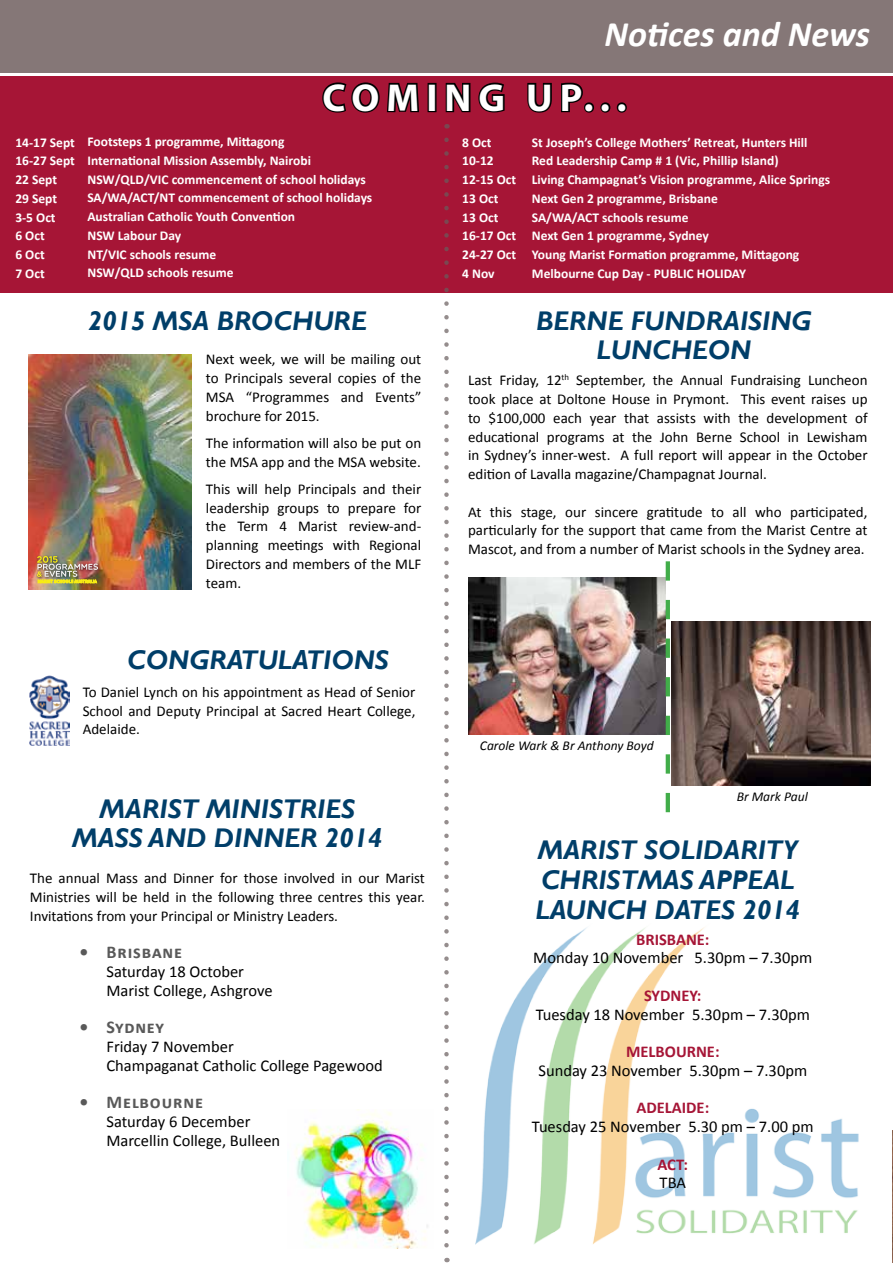
<style>
.page{position:relative;width:893px;height:1263px;background:#fff}
.page>*{position:absolute;margin:0;border:0;box-sizing:border-box;transform-origin:0 0}
.t1{font:700 39px "Myriad Pro";letter-spacing:.18em;color:#fff}
.t2{font:italic 700 36px "Calibri";color:#fff}
.t3{font:italic 700 27px/30px "Gill Sans";color:#003e69;text-align:center}
.t4{font:700 18px "Calibri";letter-spacing:.05em;color:#595959}
.t5{font:16.5px/18.8px "Calibri";color:#000}
.t6{font:700 16.5px "Calibri";color:#a61536}
.t7{font:15px/18.8px "Calibri";color:#000;text-align:justify}
.t8{font:700 13.5px/18.8px "Calibri";color:#fff}
.t9{font:italic 13.5px "Calibri";color:#000}
</style>
<div class="page">
<div style="left:0;top:0;width:893px;height:72px;background:#857777"></div>
<img style="left:475px;top:927px;width:384px;height:317px">
<hr style="left:892px;top:72px;width:1px;height:676px;background:#857777">
<div style="left:0;top:77px;width:893px;height:216px;background:#a61536"></div>
<svg style="left:444px;top:140px;width:5px;height:1122px"></svg>
<svg style="left:322px;top:82px;width:97px;height:31px"></svg>
<div style="left:428px;top:83px;width:9px;height:29px;border:3px solid #000"></div>
<svg style="left:445px;top:82px;width:60px;height:31px"></svg>
<svg style="left:527px;top:82px;width:25px;height:31px"></svg>
<svg style="left:561px;top:82px;width:24px;height:31px"></svg>
<div style="left:584px;top:102px;width:10px;height:11px;border:3px solid #000;border-radius:50%"></div>
<div style="left:600px;top:102px;width:10px;height:11px;border:3px solid #000;border-radius:50%"></div>
<div style="left:617px;top:102px;width:10px;height:11px;border:3px solid #000;border-radius:50%"></div>
<img style="left:892px;top:1130px;width:1px;height:133px">
<img style="left:29px;top:675px;width:40px;height:71px">
<img style="left:28px;top:355px;width:164px;height:234px">
<div style="left:35px;top:554px;width:67px;height:26px;background:#000;opacity:.75"></div>
<img style="left:37px;top:556px;width:61px;height:27px">
<img style="left:468px;top:578px;width:198px;height:156px">
<img style="left:671px;top:621px;width:200px;height:165px">
<svg style="left:666px;top:561px;width:4px;height:251px"></svg>
<img style="left:295px;top:1112px;width:133px;height:136px">
<h2 class="t2" style="left:605px;top:11px;width:267px">Notices and News</h2>
<h1 class="t1" style="left:322px;top:72px;width:306px">COMING UP...</h1>
<p class="t8" style="left:15px;top:133px;width:61px">14-17 Sept<br>16-27 Sept<br>22 Sept<br>29 Sept<br>3-5 Oct<br>6 Oct<br>6 Oct<br>7 Oct</p>
<p class="t8" style="left:87px;top:132px;width:286px">Footsteps 1 programme, Mittagong<br>International Mission Assembly, Nairobi NSW/QLD/VIC commencement of school holidays SA/WA/ACT/NT commencement of school holidays Australian Catholic Youth Convention<br>NSW Labour Day<br>NT/VIC schools resume<br>NSW/QLD schools resume</p>
<p class="t8" style="left:462px;top:133px;width:56px">8 Oct<br>10-12<br>12-15 Oct<br>13 Oct<br>13 Oct<br>16-17 Oct<br>24-27 Oct<br>4 Nov</p>
<p class="t8" style="left:532px;top:133px;width:300px">St Joseph’s College Mothers’ Retreat, Hunters Hill Red Leadership Camp # 1 (Vic, Phillip Island)<br>Living Champagnat’s Vision programme, Alice Springs Next Gen 2 programme, Brisbane<br>SA/WA/ACT schools resume<br>Next Gen 1 programme, Sydney<br>Young Marist Formation programme, Mittagong Melbourne Cup Day - PUBLIC HOLIDAY</p>
<h3 class="t3" style="left:88px;top:307px;width:280px">2015 MSA BROCHURE</h3>
<p class="t7" style="left:206px;top:350px;width:217px">Next week, we will be mailing out to Principals several copies of the MSA “Programmes and Events” brochure for 2015.</p>
<p class="t7" style="left:206px;top:433px;width:217px">The information will also be put on the MSA app and the MSA website.</p>
<p class="t7" style="left:206px;top:479px;width:217px">This will help Principals and their leadership groups to prepare for the Term 4 Marist review-and&shy;planning meetings with Regional Directors and members of the MLF team.</p>
<h3 class="t3" style="left:127px;top:646px;width:263px">CONGRATULATIONS</h3>
<p class="t7" style="left:83px;top:683px;width:334px">To Daniel Lynch on his appointment as Head of Senior School and Deputy Principal at Sacred Heart College, Adelaide.</p>
<h3 class="t3" style="left:72px;top:795px;width:312px;line-height:28.5px">MARIST MINISTRIES<br>MASS AND DINNER 2014</h3>
<p class="t7" style="left:30px;top:869px;width:396px">The annual Mass and Dinner for those involved in our Marist Ministries will be held in the following three centres this year.<br>Invitations from your Principal or Ministry Leaders.</p>
<p class="t4" style="left:79px;top:941px;width:104px">• Brisbane</p>
<p class="t5" style="left:106px;top:962px;width:168px">Saturday 18 October<br>Marist College, Ashgrove</p>
<p class="t4" style="left:79px;top:1016px;width:86px">• Sydney</p>
<p class="t5" style="left:106px;top:1037px;width:278px">Friday 7 November<br>Champaganat Catholic College Pagewood</p>
<p class="t4" style="left:79px;top:1091px;width:125px">• Melbourne</p>
<p class="t5" style="left:106px;top:1112px;width:175px">Saturday 6 December<br>Marcellin College, Bulleen</p>
<h3 class="t3" style="left:536px;top:307px;width:277px;line-height:28.5px">BERNE FUNDRAISING<br>LUNCHEON</h3>
<p class="t7" style="left:468px;top:371px;width:401px">Last Friday, 12<sup>th</sup> September, the Annual Fundraising Luncheon took place at Doltone House in Prymont. This event raises up to $100,000 each year that assists with the development of educational programs at the John Berne School in Lewisham in Sydney’s inner-west. A full report will appear in the October edition of Lavalla magazine/Champagnat Journal.</p>
<p class="t7" style="left:468px;top:502px;width:401px">At this stage, our sincere gratitude to all who participated, particularly for the support that came from the Marist Centre at Mascot, and from a number of Marist schools in the Sydney area.</p>
<p class="t9" style="left:480px;top:736px;width:175px">Carole Wark &amp; Br Anthony Boyd</p>
<p class="t9" style="left:737px;top:787px;width:73px">Br Mark Paul</p>
<h3 class="t3" style="left:535px;top:835px;width:266px;text-align:left">MARIST SOLIDARITY<br>CHRISTMAS APPEAL<br>LAUNCH DATES 2014</h3>
<p class="t6" style="left:636px;top:929px;width:75px">BRISBANE:</p>
<p class="t5" style="left:533px;top:949px;width:281px">Monday 10 November 5.30pm – 7.30pm</p>
<p class="t6" style="left:644px;top:985px;width:59px">SYDNEY:</p>
<p class="t5" style="left:536px;top:1005px;width:276px">Tuesday 18 November 5.30pm – 7.30pm</p>
<p class="t6" style="left:626px;top:1041px;width:95px">MELBOURNE:</p>
<p class="t5" style="left:538px;top:1061px;width:270px">Sunday 23 November 5.30pm – 7.30pm</p>
<p class="t6" style="left:636px;top:1097px;width:74px">ADELAIDE:</p>
<p class="t5" style="left:532px;top:1117px;width:283px">Tuesday 25 November 5.30 pm – 7.00 pm</p>
<p class="t6" style="left:657px;top:1154px;width:32px">ACT:</p>
<p class="t5" style="left:660px;top:1174px;width:28px">TBA</p>
</div>
